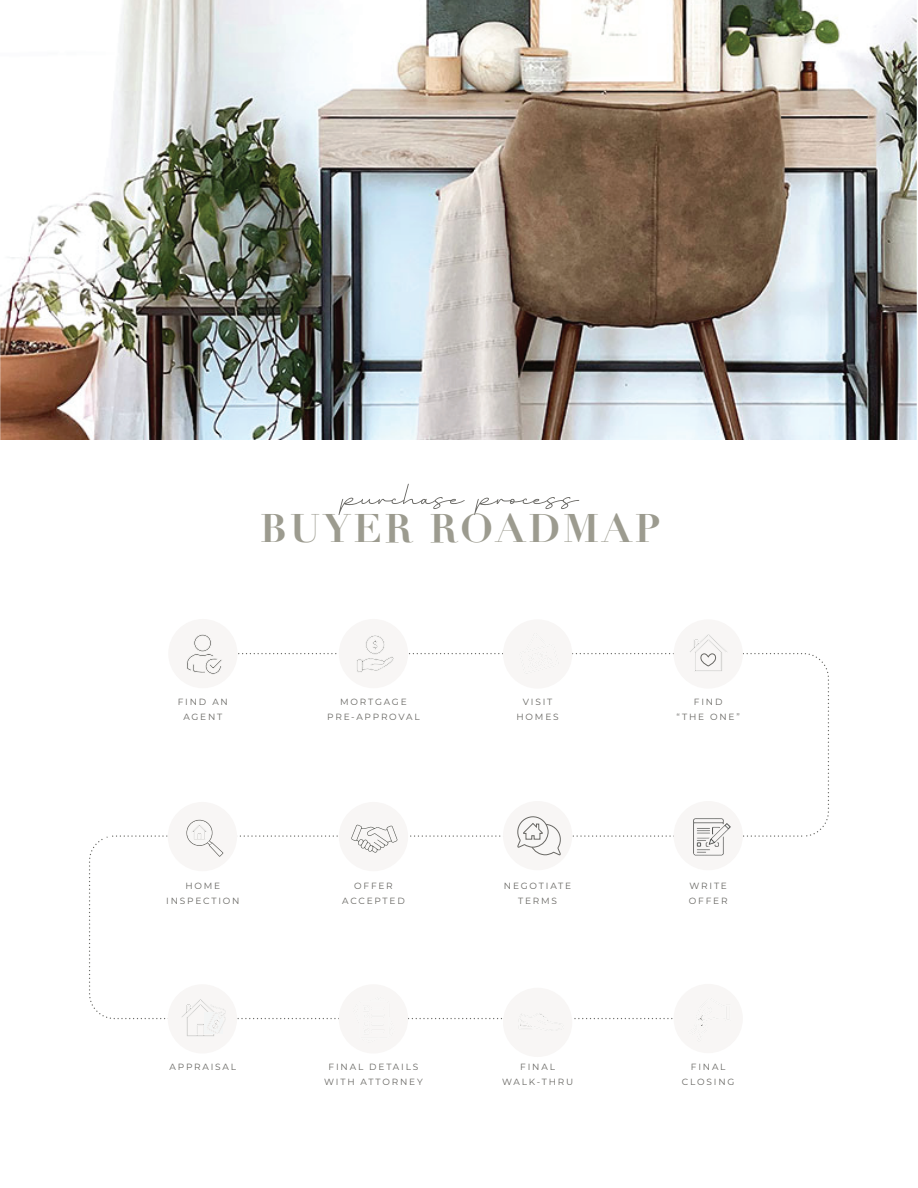
<style>
.page{position:relative;width:918px;height:1188px;background:#fff}
.page>*{position:absolute;margin:0;border:0;box-sizing:border-box;transform-origin:0 0}
.t1{font:54px "Billion Miraclespersonaluse";color:#686763}
.t2{font:700 39px "Didot";letter-spacing:.075em;color:#9c9b8f}
.t3{font:9px/15px "Montserrat";letter-spacing:.2em;color:#686763;text-align:center}
</style>
<div class="page">
<div style="left:503px;top:619px;width:69px;height:70px;background:#f8f6f5;border-radius:50%"></div>
<div style="left:168px;top:619px;width:70px;height:69px;background:#f8f6f5;border-radius:50%"></div>
<div style="left:339px;top:984px;width:69px;height:70px;background:#f8f6f5;border-radius:50%"></div>
<div style="left:339px;top:619px;width:69px;height:69px;background:#f8f6f5;border-radius:50%"></div>
<div style="left:674px;top:984px;width:69px;height:69px;background:#f8f6f5;border-radius:50%"></div>
<div style="left:503px;top:988px;width:69px;height:69px;background:#f8f6f5;border-radius:50%"></div>
<div style="left:168px;top:984px;width:69px;height:70px;background:#f8f6f5;border-radius:50%"></div>
<div style="left:674px;top:619px;width:69px;height:70px;background:#f8f6f5;border-radius:50%"></div>
<svg style="left:89px;top:634px;width:740px;height:402px"></svg>
<img style="left:0;top:0;width:917px;height:439px">
<h1 class="t1" style="left:342px;top:474px;width:238px">purchase process</h1>
<h2 class="t2" style="left:260px;top:504px;width:401px">BUYER ROADMAP</h2>
<p class="t3" style="left:178px;top:694px;width:52px">FIND AN<br>AGENT</p>
<p class="t3" style="left:327px;top:694px;width:94px">MORTGAGE<br>PRE-APPROVAL</p>
<p class="t3" style="left:517px;top:694px;width:44px">VISIT<br>HOMES</p>
<p class="t3" style="left:677px;top:694px;width:65px">FIND<br>“THE ONE”</p>
<p class="t3" style="left:166px;top:878px;width:75px">HOME<br>INSPECTION</p>
<p class="t3" style="left:170px;top:1059px;width:68px">APPRAISAL</p>
<p class="t3" style="left:342px;top:878px;width:64px">OFFER<br>ACCEPTED</p>
<p class="t3" style="left:504px;top:878px;width:69px">NEGOTIATE<br>TERMS</p>
<p class="t3" style="left:689px;top:878px;width:40px;text-align:left">WRITE<br>OFFER</p>
<p class="t3" style="left:324px;top:1059px;width:100px">FINAL DETAILS<br>WITH ATTORNEY</p>
<p class="t3" style="left:502px;top:1059px;width:73px">FINAL<br>WALK-THRU</p>
<p class="t3" style="left:682px;top:1059px;width:54px">FINAL<br>CLOSING</p>
</div>
